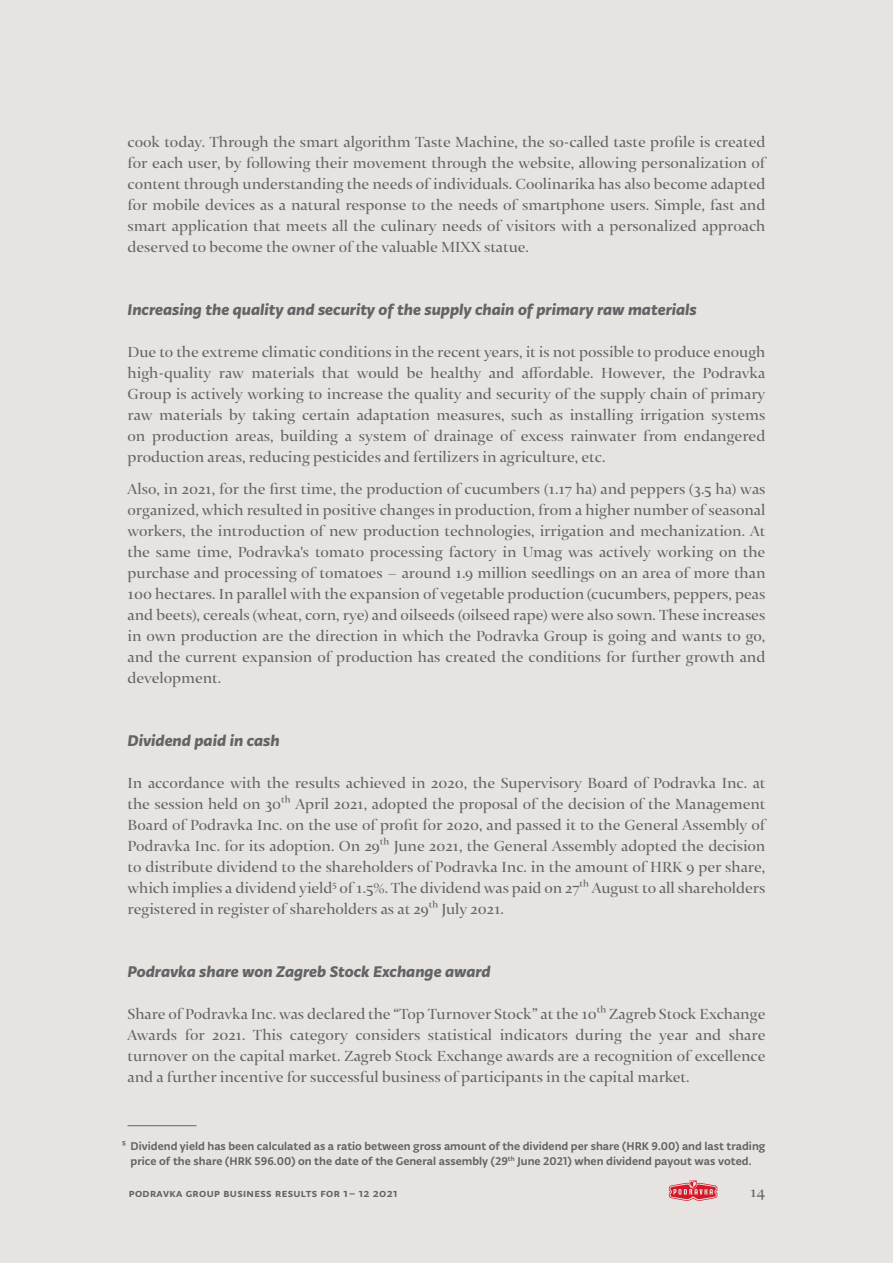
<style>
.page{position:relative;width:893px;height:1263px;background:#e7e3e0}
.page>*{position:absolute;margin:0;border:0;box-sizing:border-box;transform-origin:0 0}
.t1{font:16.5px/21px "Thema";color:#636466}
.t2{font:16.5px "Typonine Sans Bld Ita";color:#636466}
.t3{font:500 12px/15.8px "Typonine Sans";color:#636466;text-align:center}
.t4{font:500 12px "Typonine Sans";letter-spacing:.03em;color:#636466}
</style>
<div class="page">
<svg style="left:669px;top:1180px;width:48px;height:21px"></svg>
<hr style="left:128px;top:1125px;width:68px;height:1px;background:#636466">
<p class="t1" style="left:128px;top:133px;width:639px">cook today. Through the smart algorithm Taste Machine, the so-called taste profile is created for each user, by following their movement through the website, allowing personalization of content through understanding the needs of individuals. Coolinarika has also become adapted for mobile devices as a natural response to the needs of smartphone users. Simple, fast and smart application that meets all the culinary needs of visitors with a personalized approach deserved to become the owner of the valuable MIXX statue.</p>
<p class="t2" style="left:128px;top:300px;width:571px">Increasing the quality and security of the supply chain of primary raw materials</p>
<p class="t1" style="left:128px;top:343px;width:639px">Due to the extreme climatic conditions in the recent years, it is not possible to produce enough high -quality raw materials that would be healthy and affordable. However, the Podravka Group is actively working to increase the quality and security of the supply chain of primary raw materials by taking certain adaptation measures, such as installing irrigation systems on production areas, building a system of drainage of excess rainwater from endangered production areas, reducing pesticides and fertilizers in agriculture, etc.</p>
<p class="t1" style="left:128px;top:479px;width:639px">Also, in 2021, for the first time, the production of cucumbers (1.17 ha) and peppers (3.5 ha) was organized, which resulted in positive changes in production, from a higher number of seasonal workers, the introduction of new production technologies, irrigation and mechanization. At the same time, Podravka's tomato processing factory in Umag was actively working on the purchase and processing of tomatoes – around 1.9 million seedlings on an area of more than 100 hectares. In parallel with the expansion of vegetable production (cucumbers, peppers, peas and beets), cereals (wheat, corn, rye) and oilseeds (oilseed rape) were also sown. These increases in own production are the direction in which the Podravka Group is going and wants to go, and the current expansion of production has created the conditions for further growth and development.</p>
<p class="t2" style="left:128px;top:730px;width:154px">Dividend paid in cash</p>
<p class="t1" style="left:128px;top:773px;width:639px;text-align:justify">In accordance with the results achieved in 2020, the Supervisory Board of Podravka Inc. at the session held on 30th April 2021, adopted the proposal of the decision of the Management Board of Podravka Inc. on the use of profit for 2020, and passed it to the General Assembly of Podravka Inc. for its adoption. On 29th June 2021, the General Assembly adopted the decision to distribute dividend to the shareholders of Podravka Inc. in the amount of HRK 9 per share, which implies a dividend yield<sup>5</sup> of 1.5%. The dividend was paid on 27th August to all shareholders registered in register of shareholders as at 29th July 2021.</p>
<p class="t2" style="left:128px;top:961px;width:365px">Podravka share won Zagreb Stock Exchange award</p>
<p class="t1" style="left:128px;top:1004px;width:639px;text-align:justify">Share of Podravka Inc. was declared the “Top Turnover Stock” at the 10th Zagreb Stock Exchange Awards for 2021. This category considers statistical indicators during the year and share turnover on the capital market. Zagreb Stock Exchange awards are a recognition of excellence and a further incentive for successful business of participants in the capital market.</p>
<p class="t3" style="left:122px;top:1138px;width:645px">5 Dividend yield has been calculated as a ratio between gross amount of the dividend per share (HRK 9.00) and last trading price of the share (HRK 596.00) on the date of the General assembly (29<sup>th</sup> June 2021) when dividend payout was voted.</p>
<p class="t4" style="left:129px;top:1186px;width:270px">podravka group business results for 1– 12 2021</p>
<p class="t1" style="left:750px;top:1183px;width:17px">14</p>
</div>
